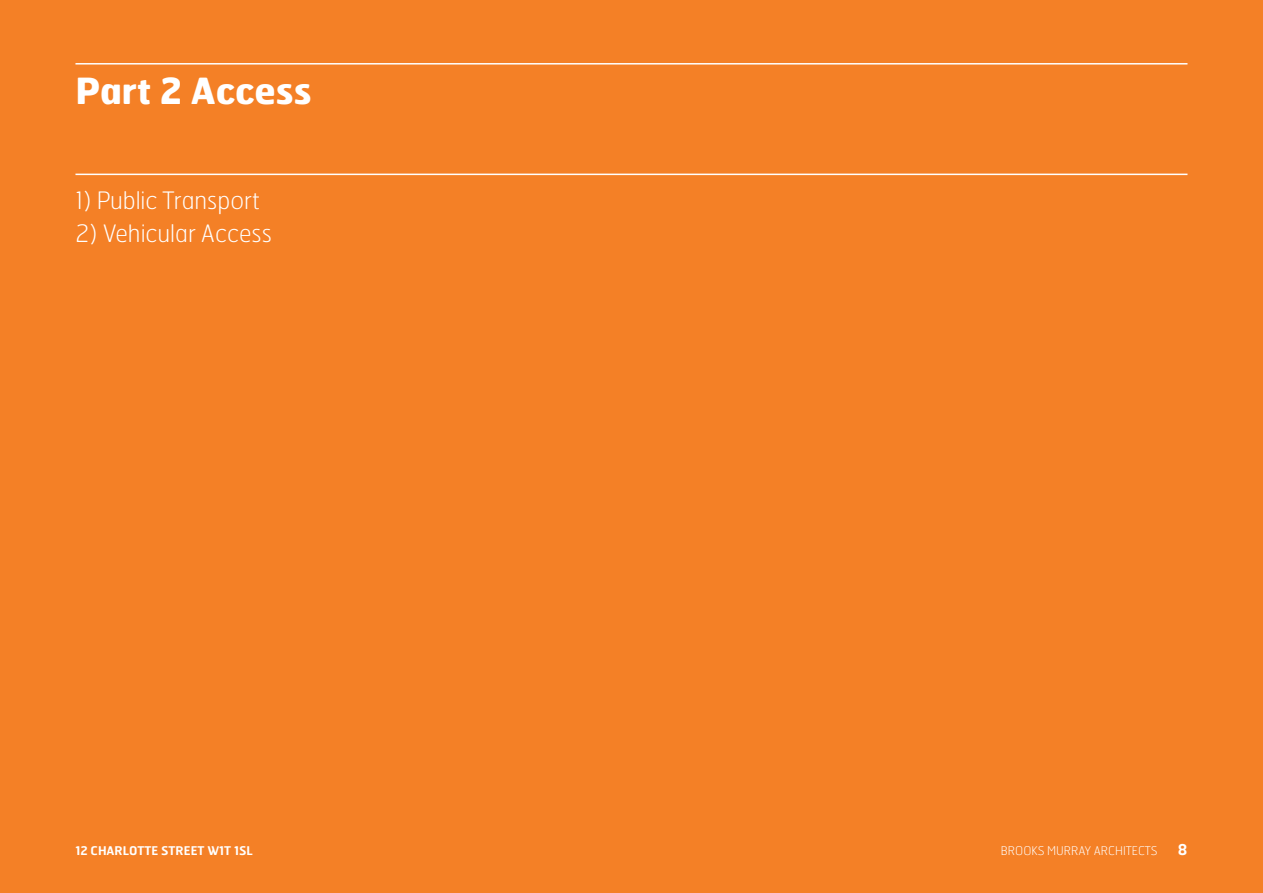
<style>
.page{position:relative;width:1263px;height:893px;background:#f48026}
.page>*{position:absolute;margin:0;border:0;box-sizing:border-box;transform-origin:0 0}
.Section_Title{font:700 36px "Hermes FB";color:#fff}
.Section_Subtitle{font:100 24px "Hermes FB";color:#fff}
.t1{font:600 15px "Hermes FB";color:#fff}
.t2{font:600 12px "Hermes FB";color:#fff}
.t3{font:100 12px "Hermes FB";color:#fff}
</style>
<div class="page">
<hr style="left:75px;top:63px;width:1112px;height:2px;background:#fff">
<hr style="left:75px;top:174px;width:1112px;height:1px;background:#fff">
<p class="Section_Title" style="left:75px;top:68px;width:238px">Part 2 Access</p>
<p class="Section_Subtitle" style="left:75px;top:186px;width:186px">1) Public Transport</p>
<p class="Section_Subtitle" style="left:75px;top:219px;width:198px">2) Vehicular Access</p>
<p class="t2" style="left:75px;top:843px;width:179px">12 CHARLOTTE STREET W1T 1SL</p>
<p class="t3" style="left:1001px;top:843px;width:158px">BROOKS MURRAY ARCHITECTS</p>
<p class="t1" style="left:1178px;top:839px;width:11px">8</p>
</div>
